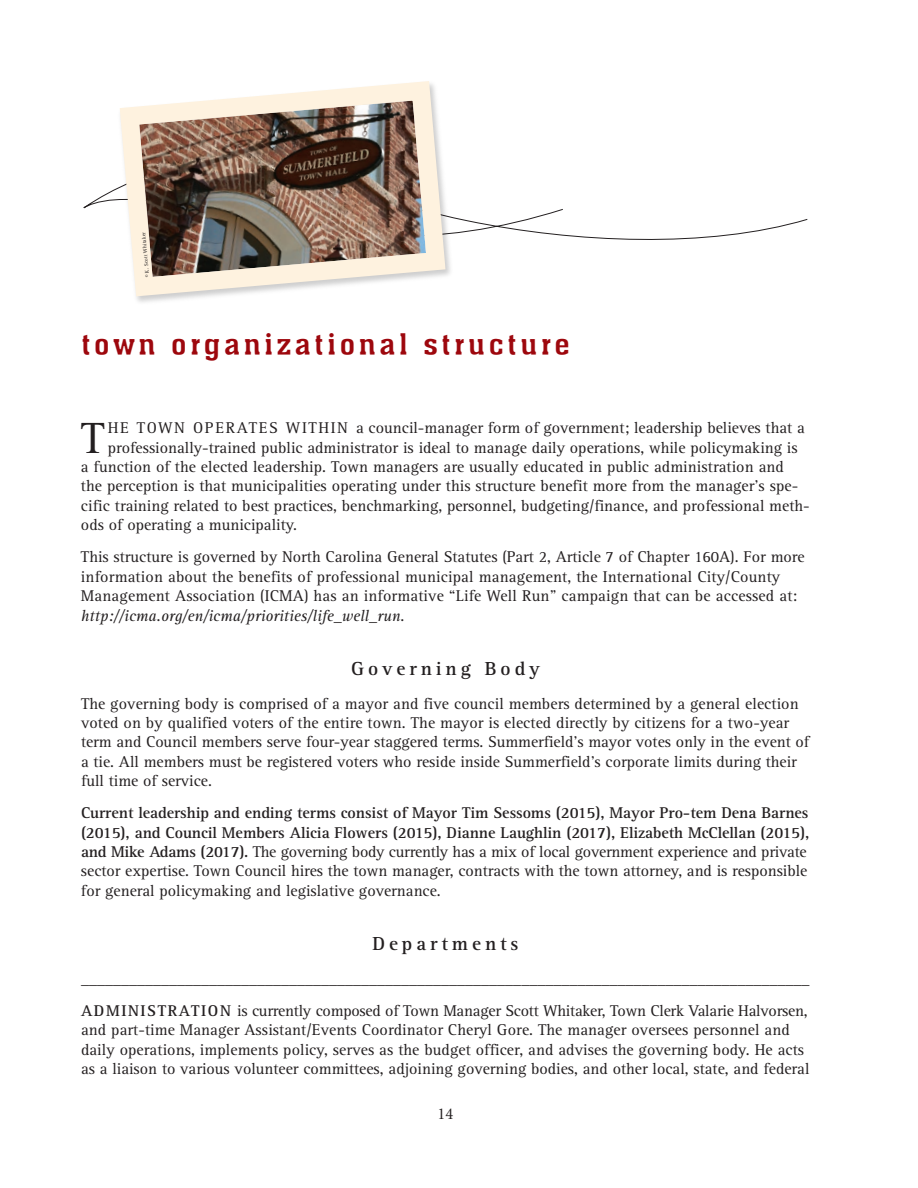
<style>
.page{position:relative;width:918px;height:1188px;background:#fff}
.page>*{position:absolute;margin:0;border:0;box-sizing:border-box;transform-origin:0 0}
.t1{font:45.15px "Rotis Serif";color:#231f20}
.t2{font:30px "Ache Normal";letter-spacing:.1em;color:#9d070d}
.t3{font:700 19.5px "Rotis Serif";letter-spacing:.2em;color:#231f20}
.t4{font:16.5px "Minion";color:#231f20}
.t5{font:16.2px/19.4px "Rotis Serif";color:#231f20}
.t6{font:5.25px "Rotis Serif";color:#231f20}
.s1{font-style:italic}
.s2{font-weight:700}
</style>
<div class="page">
<svg style="left:84px;top:191px;width:723px;height:49px"></svg>
<img style="left:110px;top:81px;width:345px;height:221px">
<p class="t6" style="left:146px;top:277px;width:47px;rotate:-95deg">© K. Scott Whitaker</p>
<h2 class="t2" style="left:81px;top:328px;width:491px">town organizational structure</h2>
<h1 class="t1" style="left:81px;top:423px;width:25px">T</h1>
<p class="t5" style="left:108px;top:420px;width:698px">HE TOWN OPERATES WITHIN a council-manager form of government; leadership believes that a</p>
<p class="t5" style="left:108px;top:439px;width:691px">professionally-trained public administrator is ideal to manage daily operations, while policymaking is</p>
<p class="t5" style="left:81px;top:459px;width:704px">a function of the elected leadership. Town managers are usually educated in public administration and</p>
<p class="t5" style="left:81px;top:478px;width:719px">the perception is that municipalities operating under this structure benefit more from the manager’s spe-</p>
<p class="t5" style="left:81px;top:497px;width:730px">cific training related to best practices, benchmarking, personnel, budgeting/finance, and professional meth-</p>
<p class="t5" style="left:81px;top:517px;width:218px">ods of operating a municipality.</p>
<p class="t5" style="left:81px;top:549px;width:725px">This structure is governed by North Carolina General Statutes (Part 2, Article 7 of Chapter 160A). For more information about the benefits of professional municipal management, the International City/County Management Association (ICMA) has an informative “Life Well Run” campaign that can be accessed at: <span class="s1">http://icma.org/en/icma/priorities/life_well_run</span>.</p>
<p class="t3" style="left:351px;top:662px;width:190px">Governing Body</p>
<p class="t5" style="left:81px;top:695px;width:730px">The governing body is comprised of a mayor and five council members determined by a general election voted on by qualified voters of the entire town. The mayor is elected directly by citizens for a two-year term and Council members serve four-year staggered terms. Summerfield’s mayor votes only in the event of a tie. All members must be registered voters who reside inside Summerfield’s corporate limits during their full time of service.</p>
<p class="t5" style="left:81px;top:805px;width:730px"><span class="s2">Current leadership and ending terms consist of Mayor Tim Sessoms (2015), Mayor Pro-tem Dena Barnes (2015), and Council Members Alicia Flowers (2015), Dianne Laughlin (2017), Elizabeth McClellan (2015), and Mike Adams (2017).</span> The governing body currently has a mix of local government experience and private sector expertise. Town Council hires the town manager, contracts with the town attorney, and is responsible for general policymaking and legislative governance.</p>
<p class="t3" style="left:372px;top:937px;width:148px">Departments</p>
<p class="t5" style="left:81px;top:964px;width:730px;line-height:32.2px">___________________________________________________________________________________________<br><span class="s2">ADMINISTRATION</span> is currently composed of Town Manager Scott Whitaker, Town Clerk Valarie Halvorsen,</p>
<p class="t5" style="left:81px;top:1022px;width:730px">and part-time Manager Assistant/Events Coordinator Cheryl Gore. The manager oversees personnel and daily operations, implements policy, serves as the budget officer, and advises the governing body. He acts as a liaison to various volunteer committees, adjoining governing bodies, and other local, state, and federal</p>
<p class="t4" style="left:438px;top:1107px;width:17px">14</p>
</div>
